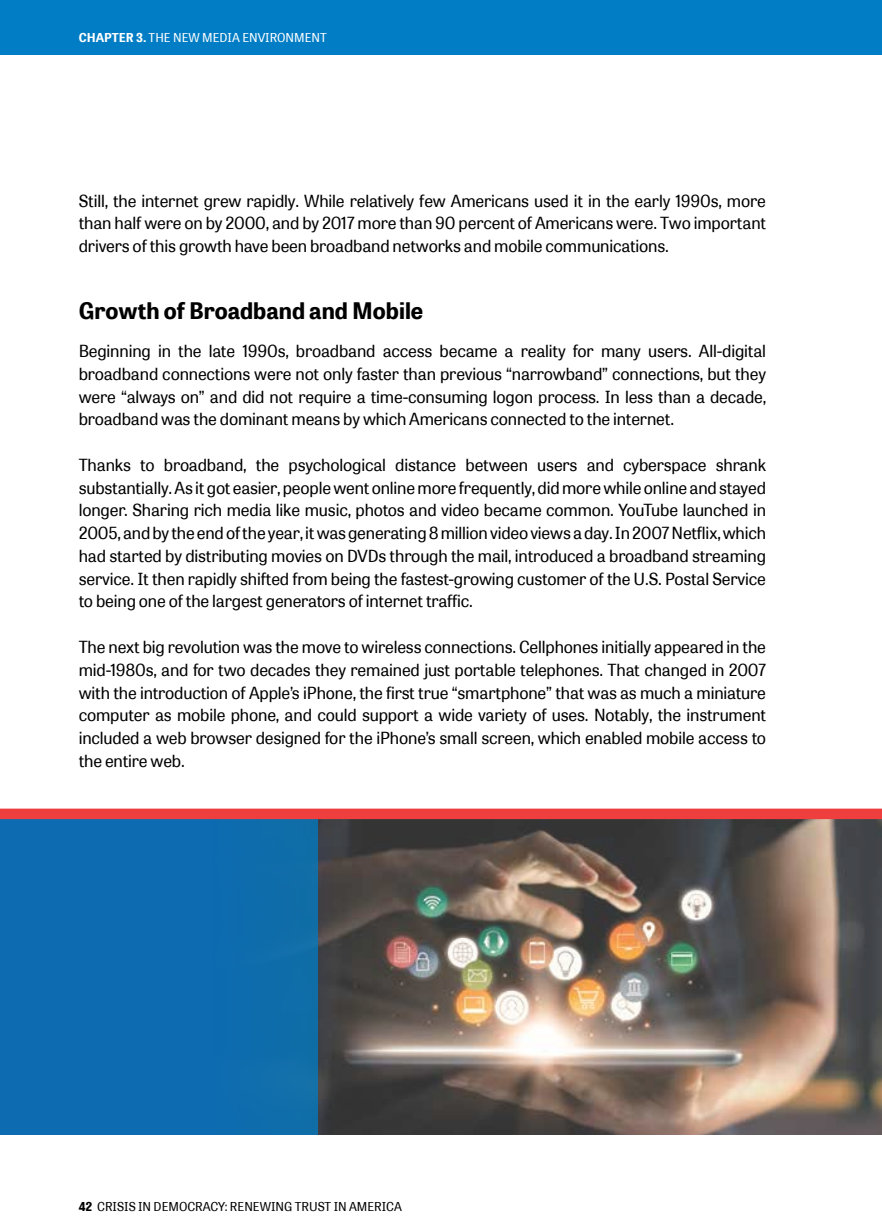
<style>
.page{position:relative;width:882px;height:1229px;background:#fff}
.page>*{position:absolute;margin:0;border:0;box-sizing:border-box;transform-origin:0 0}
.t1{font:700 22.75px "Tablet Gothic W01";color:#000}
.t2{font:16.62px/22.8px "Tablet Gothic W01";letter-spacing:-.01em;color:#000;text-align:justify}
.t3{font:12.25px "Tablet Gothic W01";color:#000}
.t4{font:12.25px "Tablet Gothic W01";color:#fff}
.s1{font-weight:700}
</style>
<div class="page">
<div style="left:0;top:0;width:882px;height:55px;background:#007dc5"></div>
<img style="left:318px;top:819px;width:564px;height:315px">
<div style="left:0;top:819px;width:318px;height:315px;background:#0c6bb1"></div>
<div style="left:0;top:808px;width:882px;height:11px;background:#ef3e3e"></div>
<p class="t4" style="left:79px;top:31px;width:250px"><span class="s1">CHAPTER 3.</span> THE NEW MEDIA ENVIRONMENT</p>
<p class="t2" style="left:79px;top:189px;width:689px">Still, the internet grew rapidly. While relatively few Americans used it in the early 1990s, more than half were on by 2000, and by 2017 more than 90 percent of Americans were. Two important drivers of this growth have been broadband networks and mobile communications.</p>
<h1 class="t1" style="left:79px;top:297px;width:346px">Growth of Broadband and Mobile</h1>
<p class="t2" style="left:79px;top:340px;width:689px">Beginning in the late 1990s, broadband access became a reality for many users. All-digital broadband connections were not only faster than previous “narrowband” connections, but they were “always on” and did not require a time-consuming logon process. In less than a decade, broadband was the dominant means by which Americans connected to the internet.</p>
<p class="t2" style="left:79px;top:454px;width:689px">Thanks to broadband, the psychological distance between users and cyberspace shrank substantially. As it got easier, people went online more frequently, did more while online and stayed longer. Sharing rich media like music, photos and video became common. YouTube launched in 2005, and by the end of the year, it was generating 8 million video views a day. In 2007 Netflix, which had started by distributing movies on DVDs through the mail, introduced a broadband streaming service. It then rapidly shifted from being the fastest-growing customer of the U.S. Postal Service to being one of the largest generators of internet traffic.</p>
<p class="t2" style="left:79px;top:636px;width:689px">The next big revolution was the move to wireless connections. Cellphones initially appeared in the mid-1980s, and for two decades they remained just portable telephones. That changed in 2007 with the introduction of Apple’s iPhone, the first true “smartphone” that was as much a miniature computer as mobile phone, and could support a wide variety of uses. Notably, the instrument included a web browser designed for the iPhone’s small screen, which enabled mobile access to the entire web.</p>
<p class="t3" style="left:79px;top:1199px;width:325px"><span class="s1">42</span> CRISIS IN DEMOCRACY: RENEWING TRUST IN AMERICA</p>
</div>
